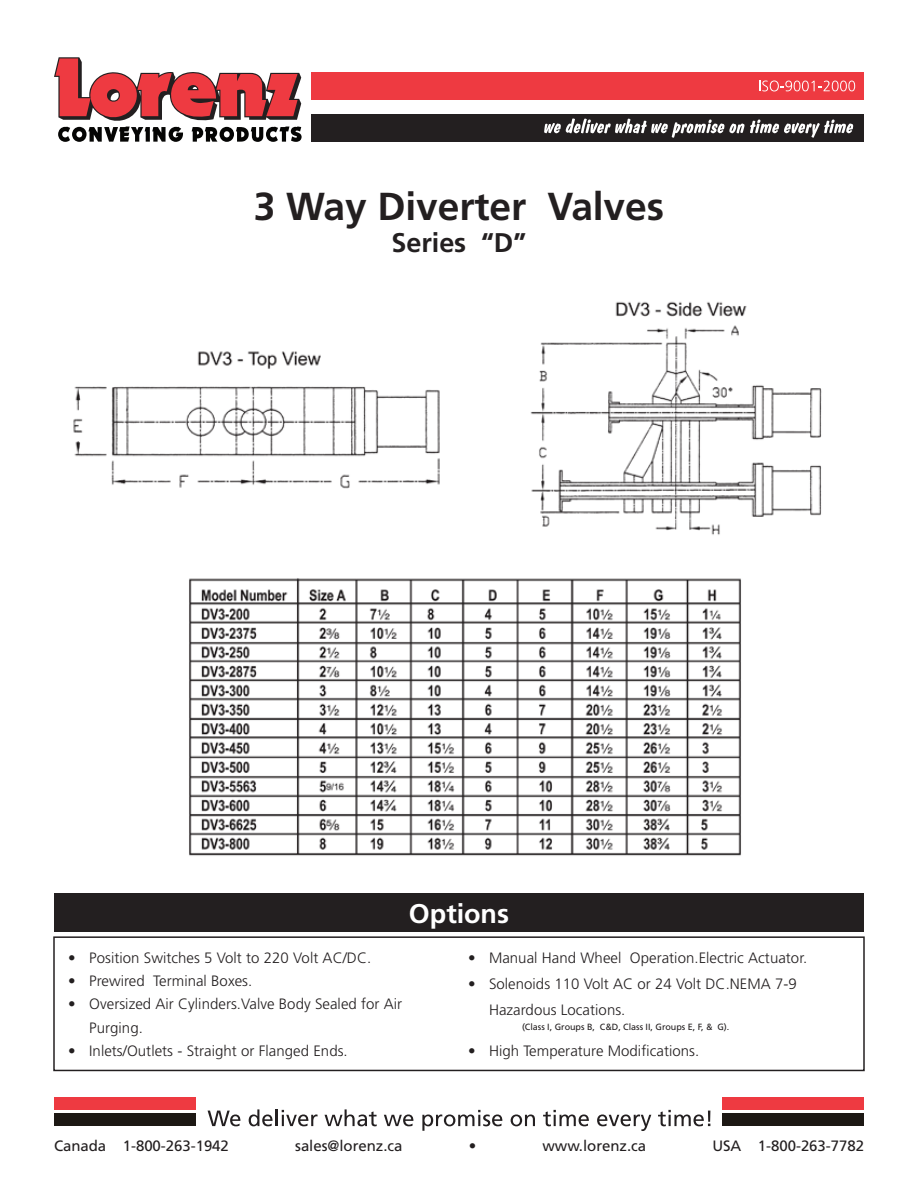
<style>
.page{position:relative;width:918px;height:1188px;background:#fff}
.page>*{position:absolute;margin:0;border:0;box-sizing:border-box;transform-origin:0 0}
.t1{font:700 39px "Frutiger";letter-spacing:-.005em;color:#231f20}
.t2{font:700 27px "Frutiger";letter-spacing:-.005em;color:#231f20}
.t3{font:700 27px "Frutiger";letter-spacing:-.005em;color:#fff}
.t4{font:300 15px/23.4px "Frutiger";letter-spacing:.005em;color:#231f20}
.t5{font:15px "Frutiger";letter-spacing:-.005em;color:#231f20}
.t6{font:9px "Frutiger";letter-spacing:-.005em;color:#231f20}
</style>
<div class="page">
<div style="left:311px;top:73px;width:553px;height:27px;background:#ee3a41"></div>
<div style="left:311px;top:115px;width:553px;height:27px;background:#231f20"></div>
<svg style="left:759px;top:81px;width:96px;height:10px"></svg>
<svg style="left:544px;top:119px;width:309px;height:19px"></svg>
<svg style="left:54px;top:57px;width:248px;height:85px"></svg>
<div style="left:54px;top:1097px;width:142px;height:13px;background:#ee3a41"></div>
<div style="left:54px;top:1114px;width:142px;height:12px;background:#1d1814"></div>
<div style="left:722px;top:1097px;width:142px;height:13px;background:#ee3a41"></div>
<div style="left:722px;top:1114px;width:142px;height:12px;background:#1d1814"></div>
<svg style="left:208px;top:1111px;width:32px;height:15px"></svg>
<svg style="left:249px;top:1109px;width:69px;height:17px"></svg>
<svg style="left:325px;top:1109px;width:52px;height:17px"></svg>
<svg style="left:384px;top:1114px;width:29px;height:12px"></svg>
<svg style="left:422px;top:1110px;width:80px;height:21px"></svg>
<svg style="left:511px;top:1114px;width:24px;height:12px"></svg>
<svg style="left:543px;top:1110px;width:46px;height:16px"></svg>
<svg style="left:597px;top:1114px;width:54px;height:17px"></svg>
<svg style="left:658px;top:1110px;width:52px;height:16px"></svg>
<div style="left:53px;top:936px;width:812px;height:135px;border:2px solid #231f20"></div>
<img style="left:73px;top:301px;width:749px;height:555px">
<div style="left:54px;top:893px;width:810px;height:39px;background:#231f20"></div>
<h1 class="t1" style="left:254px;top:183px;width:412px">3 Way Diverter Valves</h1>
<h2 class="t2" style="left:392px;top:227px;width:136px">Series “D”</h2>
<h2 class="t3" style="left:409px;top:897px;width:102px">Options</h2>
<p class="t4" style="left:68px;top:946px;width:304px">• Position Switches 5 Volt to 220 Volt AC/DC.</p>
<p class="t4" style="left:68px;top:969px;width:186px">• Prewired Terminal Boxes.</p>
<p class="t4" style="left:89px;top:993px;width:315px;text-indent:-21px">• Oversized Air Cylinders.Valve Body Sealed for Air<br>Purging.</p>
<p class="t4" style="left:68px;top:1040px;width:281px">• Inlets/Outlets - Straight or Flanged Ends.</p>
<p class="t4" style="left:468px;top:946px;width:341px">• Manual Hand Wheel Operation.Electric Actuator.</p>
<p class="t4" style="left:489px;top:971px;width:309px;line-height:26px;text-indent:-21px">• Solenoids 110 Volt AC or 24 Volt DC.NEMA 7-9<br>Hazardous Locations.</p>
<p class="t6" style="left:522px;top:1022px;width:209px">(Class I, Groups B, C&amp;D, Class II, Groups E, F, &amp; G).</p>
<p class="t4" style="left:468px;top:1040px;width:233px">• High Temperature Modifications.</p>
<p class="t5" style="left:54px;top:1137px;width:176px">Canada 1-800-263-1942</p>
<p class="t5" style="left:295px;top:1137px;width:109px">sales@lorenz.ca</p>
<p class="t5" style="left:469px;top:1137px;width:9px">•</p>
<p class="t5" style="left:542px;top:1137px;width:105px">www.lorenz.ca</p>
<p class="t5" style="left:712px;top:1137px;width:153px">USA 1-800-263-7782</p>
</div>
